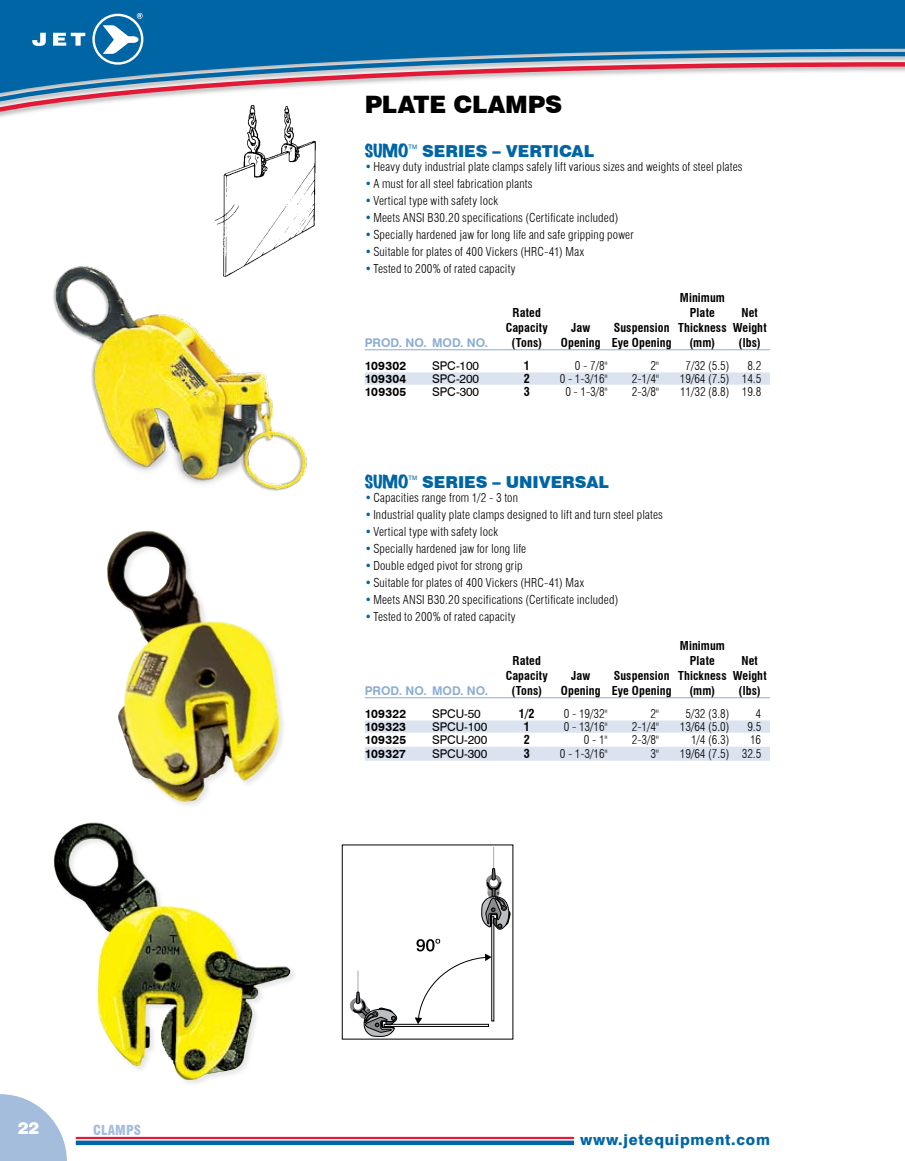
<style>
.page{position:relative;width:905px;height:1161px;background:#fff}
.page>*{position:absolute;margin:0;border:0;box-sizing:border-box;transform-origin:0 0}
.t1{font:900 24px "Swiss 721 BT";letter-spacing:-.01em;color:#000}
.t2{font:900 16.5px "Swiss 721 BT";letter-spacing:-.005em;color:#0065a4}
.t3{font:900 16.5px "Swiss 721 BT";color:#fff}
.t4{font:800 15px "Swiss 721 BT";letter-spacing:.05em;color:#0065a4}
.t5{font:900 condensed 13.5px "Swiss 721 BT";color:#a4bddc}
.t6{font:300 condensed 12px "Swiss 721 BT";letter-spacing:.01em;color:#000}
.t7{font:700 condensed 12px/15px "Swiss 721 BT";letter-spacing:.01em;color:#000;text-align:center}
.t8{font:12px "Swiss 721 BT";letter-spacing:-.01em;color:#000}
.t9{font:700 12px "Swiss 721 BT";letter-spacing:.02em;color:#000}
.t10{font:700 12px "Swiss 721 BT";letter-spacing:-.005em;color:#8badd3}
.s1{font-family:"Marker Felt";font-weight:400;font-stretch:expanded}
.s2{color:#0065a4}
</style>
<div class="page">
<svg style="left:0;top:1094px;width:67px;height:67px"></svg>
<div style="left:0;top:0;width:904px;height:50px;background:#0065a4"></div>
<div style="left:92px;top:14px;width:51px;height:51px;border:2px solid #fff;border-radius:50%"></div>
<svg style="left:103px;top:25px;width:35px;height:25px"></svg>
<svg style="left:32px;top:33px;width:14px;height:13px"></svg>
<svg style="left:53px;top:33px;width:32px;height:13px"></svg>
<svg style="left:137px;top:13px;width:6px;height:6px"></svg>
<div style="left:0;top:51px;width:904px;height:60px;background:#000;opacity:.3"></div>
<svg style="left:0;top:50px;width:904px;height:57px"></svg>
<hr style="left:76px;top:1141px;width:498px;height:4px;background:#0065a4">
<hr style="left:76px;top:1137px;width:498px;height:2px;background:#e31937">
<svg style="left:904px;top:0;width:1px;height:72px"></svg>
<img style="left:214px;top:100px;width:103px;height:160px">
<img style="left:53px;top:260px;width:254px;height:231px">
<img style="left:107px;top:531px;width:173px;height:271px">
<img style="left:53px;top:828px;width:239px;height:252px">
<div style="left:491px;top:917px;width:3px;height:104px;background:#fff;border:1px solid #000"></div>
<div style="left:384px;top:1024px;width:104px;height:3px;border:1px solid #000"></div>
<svg style="left:414px;top:939px;width:77px;height:85px"></svg>
<svg style="left:481px;top:847px;width:29px;height:82px"></svg>
<svg style="left:350px;top:971px;width:47px;height:66px"></svg>
<svg style="left:364px;top:372px;width:406px;height:13px;background:#dde4f0"></svg>
<hr style="left:364px;top:349px;width:68px;height:1px;background:#8badd3">
<hr style="left:432px;top:349px;width:68px;height:1px;background:#8badd3">
<hr style="left:500px;top:349px;width:54px;height:1px;background:#8badd3">
<hr style="left:554px;top:349px;width:54px;height:1px;background:#8badd3">
<hr style="left:608px;top:349px;width:67px;height:1px;background:#8badd3">
<hr style="left:675px;top:349px;width:54px;height:1px;background:#8badd3">
<hr style="left:729px;top:349px;width:41px;height:1px;background:#8badd3">
<svg style="left:364px;top:720px;width:406px;height:41px"></svg>
<hr style="left:364px;top:697px;width:68px;height:1px;background:#8badd3">
<hr style="left:432px;top:697px;width:68px;height:1px;background:#8badd3">
<hr style="left:500px;top:697px;width:54px;height:1px;background:#8badd3">
<hr style="left:554px;top:697px;width:54px;height:1px;background:#8badd3">
<hr style="left:608px;top:697px;width:67px;height:1px;background:#8badd3">
<hr style="left:675px;top:697px;width:54px;height:1px;background:#8badd3">
<hr style="left:729px;top:697px;width:41px;height:1px;background:#8badd3">
<h2 class="t3" style="left:18px;top:1118px;width:23px">22</h2>
<p class="t5" style="left:93px;top:1122px;width:49px">CLAMPS</p>
<h1 class="t1" style="left:364px;top:90px;width:197px">PLATE CLAMPS</h1>
<h2 class="t2" style="left:364px;top:141px;width:219px"><span class="s1">SUMO</span><sup>TM</sup> SERIES – VERTICAL</h2>
<p class="t6" style="left:364px;top:159px;width:379px"><span class="s2">•</span>Heavy duty industrial plate clamps safely lift various sizes and weights of steel plates</p>
<p class="t6" style="left:364px;top:176px;width:169px"><span class="s2">•</span>A must for all steel fabrication plants</p>
<p class="t6" style="left:364px;top:193px;width:135px"><span class="s2">•</span>Vertical type with safety lock</p>
<p class="t6" style="left:364px;top:210px;width:255px"><span class="s2">•</span>Meets ANSI B30.20 specifications (Certificate included)</p>
<p class="t6" style="left:364px;top:227px;width:270px"><span class="s2">•</span>Specially hardened jaw for long life and safe gripping power</p>
<p class="t6" style="left:364px;top:244px;width:221px"><span class="s2">•</span>Suitable for plates of 400 Vickers (HRC-41) Max</p>
<p class="t6" style="left:364px;top:261px;width:152px"><span class="s2">•</span>Tested to 200% of rated capacity</p>
<p class="t10" style="left:364px;top:335px;width:125px">PROD. NO. MOD. NO.</p>
<p class="t7" style="left:505px;top:305px;width:44px">Rated<br>Capacity (Tons)</p>
<p class="t7" style="left:678px;top:290px;width:50px">Minimum<br>Plate<br>Thickness (mm)</p>
<p class="t7" style="left:732px;top:305px;width:35px">Net<br>Weight (lbs)</p>
<p class="t7" style="left:561px;top:320px;width:41px">Jaw<br>Opening</p>
<p class="t7" style="left:611px;top:320px;width:61px;text-align:left">Suspension<br>Eye Opening</p>
<p class="t9" style="left:364px;top:358px;width:43px">109302</p>
<p class="t8" style="left:432px;top:358px;width:48px">SPC-100</p>
<p class="t7" style="left:524px;top:358px;width:7px">1</p>
<p class="t6" style="left:575px;top:358px;width:34px">0 - 7/8"</p>
<p class="t6" style="left:650px;top:358px;width:10px">2"</p>
<p class="t6" style="left:685px;top:358px;width:45px">7/32 (5.5)</p>
<p class="t6" style="left:747px;top:358px;width:15px">8.2</p>
<p class="t9" style="left:364px;top:372px;width:43px">109304</p>
<p class="t8" style="left:432px;top:372px;width:48px">SPC-200</p>
<p class="t7" style="left:524px;top:371px;width:7px">2</p>
<p class="t6" style="left:560px;top:372px;width:50px">0 - 1-3/16"</p>
<p class="t6" style="left:631px;top:372px;width:29px">2-1/4"</p>
<p class="t6" style="left:680px;top:372px;width:83px">19/64 (7.5) 14.5</p>
<p class="t9" style="left:365px;top:385px;width:43px">109305</p>
<p class="t8" style="left:432px;top:385px;width:48px">SPC-300</p>
<p class="t7" style="left:524px;top:384px;width:7px">3</p>
<p class="t6" style="left:565px;top:385px;width:44px">0 - 1-3/8"</p>
<p class="t6" style="left:632px;top:385px;width:29px">2-3/8"</p>
<p class="t6" style="left:680px;top:385px;width:83px">11/32 (8.8) 19.8</p>
<h2 class="t2" style="left:364px;top:472px;width:223px"><span class="s1">SUMO</span><sup>TM</sup> SERIES – UN IVERSAL</h2>
<p class="t6" style="left:364px;top:490px;width:155px"><span class="s2">•</span>Capacities range from 1/2 - 3 ton</p>
<p class="t6" style="left:364px;top:507px;width:300px"><span class="s2">•</span>Industrial quality plate clamps designed to lift and turn steel plates</p>
<p class="t6" style="left:364px;top:524px;width:135px"><span class="s2">•</span>Vertical type with safety lock</p>
<p class="t6" style="left:364px;top:541px;width:163px"><span class="s2">•</span>Specially hardened jaw for long life</p>
<p class="t6" style="left:364px;top:558px;width:159px"><span class="s2">•</span>Double edged pivot for strong grip</p>
<p class="t6" style="left:364px;top:575px;width:221px"><span class="s2">•</span>Suitable for plates of 400 Vickers (HRC-41) Max</p>
<p class="t6" style="left:364px;top:592px;width:255px"><span class="s2">•</span>Meets ANSI B30.20 specifications (Certificate included)</p>
<p class="t6" style="left:364px;top:609px;width:152px"><span class="s2">•</span>Tested to 200% of rated capacity</p>
<p class="t10" style="left:364px;top:683px;width:125px">PROD. NO. MOD. NO.</p>
<p class="t7" style="left:505px;top:653px;width:44px">Rated<br>Capacity (Tons)</p>
<p class="t7" style="left:678px;top:638px;width:50px">Minimum<br>Plate<br>Thickness (mm)</p>
<p class="t7" style="left:732px;top:653px;width:35px">Net<br>Weight (lbs)</p>
<p class="t7" style="left:561px;top:668px;width:41px">Jaw<br>Opening</p>
<p class="t7" style="left:611px;top:668px;width:61px;text-align:left">Suspension<br>Eye Opening</p>
<p class="t9" style="left:364px;top:706px;width:43px">109322</p>
<p class="t8" style="left:432px;top:706px;width:50px">SPCU-50</p>
<p class="t7" style="left:519px;top:706px;width:17px">1/2</p>
<p class="t6" style="left:564px;top:706px;width:45px">0 - 19/32"</p>
<p class="t6" style="left:650px;top:706px;width:10px">2"</p>
<p class="t6" style="left:685px;top:706px;width:45px">5/32 (3.8)</p>
<p class="t6" style="left:755px;top:706px;width:7px">4</p>
<p class="t9" style="left:364px;top:720px;width:43px">109323</p>
<p class="t8" style="left:432px;top:720px;width:57px">SPCU-100</p>
<p class="t7" style="left:523px;top:719px;width:7px">1</p>
<p class="t6" style="left:564px;top:720px;width:45px">0 - 13/16"</p>
<p class="t6" style="left:631px;top:720px;width:29px">2-1/4"</p>
<p class="t6" style="left:680px;top:720px;width:51px">13/64 (5.0)</p>
<p class="t6" style="left:747px;top:720px;width:15px">9.5</p>
<p class="t9" style="left:364px;top:733px;width:43px">109325</p>
<p class="t8" style="left:432px;top:733px;width:57px">SPCU-200</p>
<p class="t7" style="left:523px;top:732px;width:7px">2</p>
<p class="t6" style="left:584px;top:733px;width:25px">0 - 1"</p>
<p class="t6" style="left:631px;top:733px;width:29px">2-3/8"</p>
<p class="t6" style="left:691px;top:733px;width:40px">1/4 (6.3)</p>
<p class="t6" style="left:750px;top:733px;width:13px">16</p>
<p class="t9" style="left:364px;top:747px;width:43px">109327</p>
<p class="t8" style="left:432px;top:747px;width:57px">SPCU-300</p>
<p class="t7" style="left:523px;top:746px;width:7px">3</p>
<p class="t6" style="left:559px;top:747px;width:50px">0 - 1-3/16"</p>
<p class="t6" style="left:650px;top:747px;width:10px">3"</p>
<p class="t6" style="left:680px;top:747px;width:83px">19/64 (7.5) 32.5</p>
<p class="t4" style="left:580px;top:1131px;width:191px">www.jetequipment.com</p>
</div>
